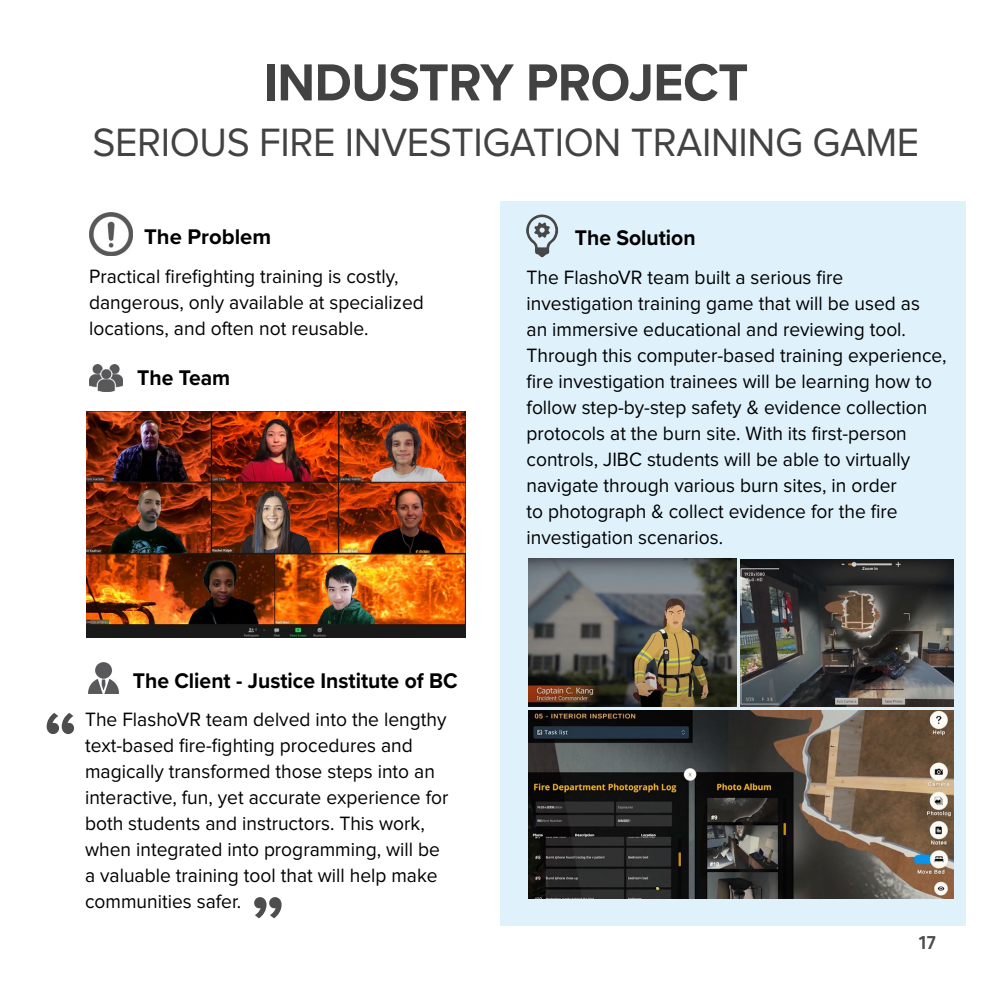
<style>
.page{position:relative;width:1008px;height:1008px;background:#fff}
.page>*{position:absolute;margin:0;border:0;box-sizing:border-box;transform-origin:0 0}
.t1{font:700 74px "Proxima Nova";color:#000}
.t2{font:700 54px "Proxima Nova";letter-spacing:-.01em;color:#424243;scale:.96 1}
.t3{font:41px "Proxima Nova";letter-spacing:-.01em;color:#424243;scale:.96 1}
.t4{font:700 22px "Proxima Nova";color:#000;scale:.96 1}
.t5{font:700 22px "Proxima Nova";color:#000}
.t6{font:20px/26px "Proxima Nova";color:#000;scale:.96 1}
.t7{font:500 20px "Klavika";color:#4d4d4f}
</style>
<div class="page">
<div style="left:500px;top:202px;width:465px;height:724px;background:#dff2fb"></div>
<img style="left:89px;top:213px;width:43px;height:43px">
<img style="left:87px;top:412px;width:379px;height:226px">
<img style="left:90px;top:364px;width:33px;height:28px">
<img style="left:89px;top:662px;width:30px;height:32px">
<img style="left:528px;top:559px;width:208px;height:147px">
<img style="left:740px;top:559px;width:214px;height:148px">
<img style="left:528px;top:710px;width:426px;height:188px">
<svg style="left:526px;top:215px;width:32px;height:42px"></svg>
<h2 class="t2" style="left:264px;top:42px;width:506px">INDUSTRY PROJECT</h2>
<h3 class="t3" style="left:93px;top:124px;width:863px">SERIOUS FIRE INVESTIGATION TRAINING GAME</h3>
<p class="t5" style="left:144px;top:221px;width:129px">The Problem</p>
<p class="t6" style="left:89px;top:264px;width:350px">Practical firefighting training is costly, dangerous, only available at specialized locations, and often not reusable.</p>
<p class="t4" style="left:137px;top:362px;width:98px">The Team</p>
<p class="t4" style="left:575px;top:221px;width:127px">The Solution</p>
<p class="t6" style="left:527px;top:265px;width:439px">The FlashoVR team built a serious fire investigation training game that will be used as<br>an immersive educational and reviewing tool.<br>Through this computer-based training experience, fire investigation trainees will be learning how to follow step-by-step safety &amp; evidence collection protocols at the burn site. With its first-person controls, JIBC students will be able to virtually navigate through various burn sites, in order<br>to photograph &amp; collect evidence for the fire investigation scenarios.</p>
<h1 class="t1" style="left:44px;top:683px;width:35px">“</h1>
<p class="t4" style="left:133px;top:664px;width:340px">The Client - Justice Institute of BC</p>
<p class="t6" style="left:85px;top:707px;width:380px">The FlashoVR team delved into the lengthy text-based fire-fighting procedures and magically transformed those steps into an interactive, fun, yet accurate experience for both students and instructors. This work, when integrated into programming, will be a valuable training tool that will help make communities safer.</p>
<h1 class="t1" style="left:285px;top:948px;width:35px;rotate:-180deg">“</h1>
<p class="t7" style="left:919px;top:932px;width:19px">17</p>
</div>
